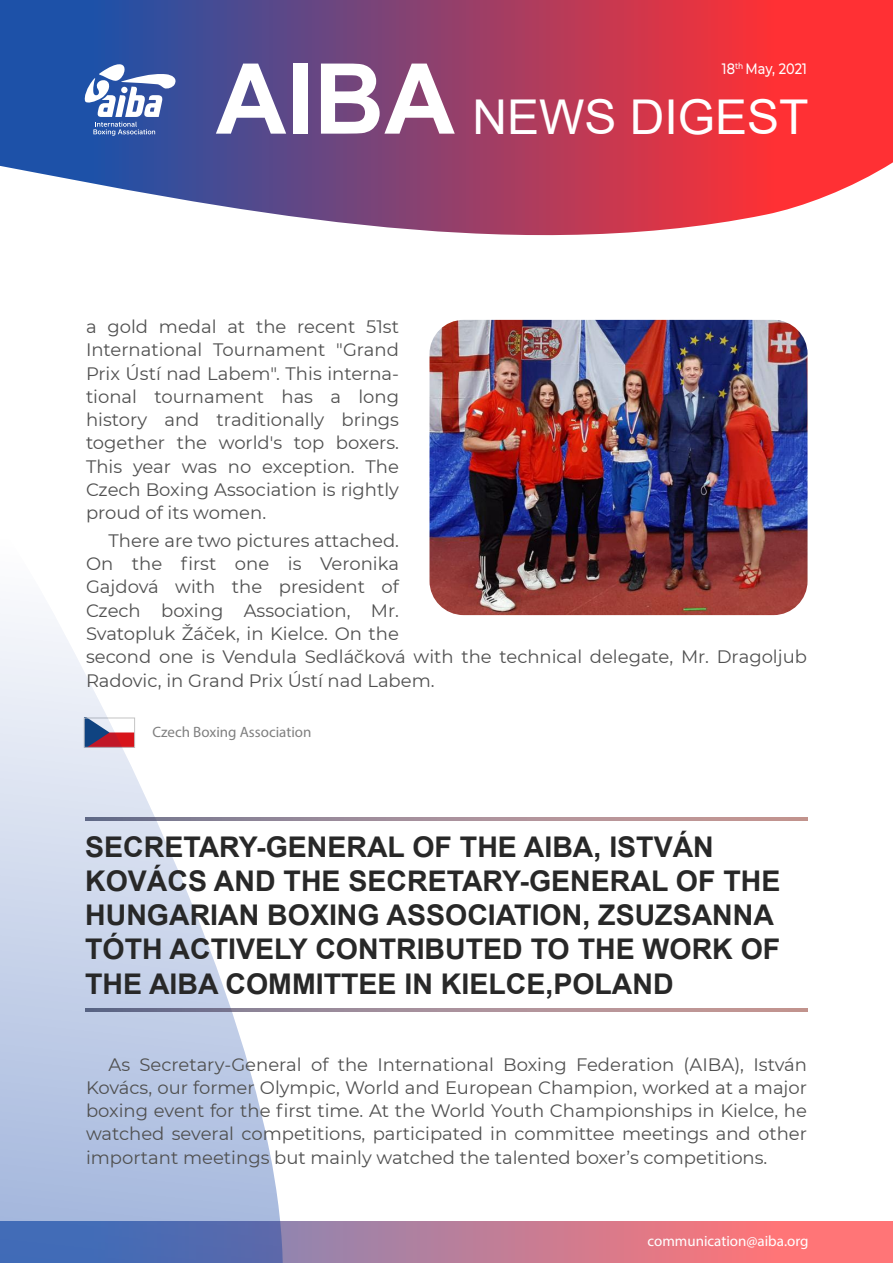
<style>
.page{position:relative;width:893px;height:1263px;background:#fff}
.page>*{position:absolute;margin:0;border:0;box-sizing:border-box;transform-origin:0 0}
.t1{font:48px "Arial";color:#fff}
.t2{font:700 28.5px/34.2px "Arial";color:#282828}
.t3{font:18px/23.2px "Montserrat";color:#505050;text-align:justify}
.t4{font:15px "Myriad Pro";color:#808080}
.t5{font:15px "Myriad Pro";color:#fff}
.t6{font:500 15px "Montserrat";letter-spacing:.005em;color:#fff;scale:.86 1}
.s1{font-weight:700;font-size:97.95px}
</style>
<div class="page">
<svg style="left:283px;top:1221px;width:610px;height:42px;background:#d27b8d"></svg>
<svg style="left:0;top:613px;width:283px;height:650px"></svg>
<svg style="left:0;top:0;width:893px;height:235px;background:#a25278"></svg>
<svg style="left:84px;top:50px;width:94px;height:86px"></svg>
<svg style="left:86px;top:1009px;width:721px;height:3px;background:#9f8995"></svg>
<svg style="left:86px;top:818px;width:721px;height:3px;background:#a18b96"></svg>
<img style="left:429px;top:320px;width:378px;height:295px">
<p class="t6" style="left:722px;top:58px;width:100px">18<sup>th</sup> May, 2021</p>
<h1 class="t1" style="left:216px;top:84px;width:594px"><span class="s1">AIBA</span> NEWS DIGEST</h1>
<p class="t3" style="left:86px;top:314px;width:315px">a gold medal at the recent 51st International Tournament "Grand Prix Ústí nad Labem". This interna&shy;tional tournament has a long history and traditionally brings together the world's top boxers.<br>This year was no exception. The Czech Boxing Association is rightly proud of its women.</p>
<p class="t3" style="left:86px;top:528px;width:723px;text-align:left;text-indent:22px">There are two pictures attached.<br>On the first one is Veronika<br>Gajdová with the president of<br>Czech boxing Association, Mr.<br>Svatopluk Žáček, in Kielce. On the<br>second one is Vendula Sedláčková with the technical delegate, Mr. Dragoljub Radovic, in Grand Prix Ústí nad Labem.</p>
<p class="t4" style="left:152px;top:723px;width:161px">Czech Boxing Association</p>
<h2 class="t2" style="left:85px;top:830px;width:697px">SECRETARY-GENERAL OF THE AIBA, ISTVÁN KOVÁCS AND THE SECRETARY-GENERAL OF THE HUNGARIAN BOXING ASSOCIATION, ZSUZSANNA TÓTH ACTIVELY CONTRIBUTED TO THE WORK OF THE AIBA COMMITTEE IN KIELCE,POLAND</h2>
<p class="t3" style="left:86px;top:1052px;width:723px;text-indent:22px">As Secretary-General of the International Boxing Federation (AIBA), István Kovács, our former Olympic, World and European Champion, worked at a major boxing event for the first time. At the World Youth Championships in Kielce, he watched several competitions, participated in committee meetings and other important meetings but mainly watched the talented boxer’s competitions.</p>
<p class="t5" style="left:648px;top:1232px;width:162px">communication@aiba.org</p>
</div>
